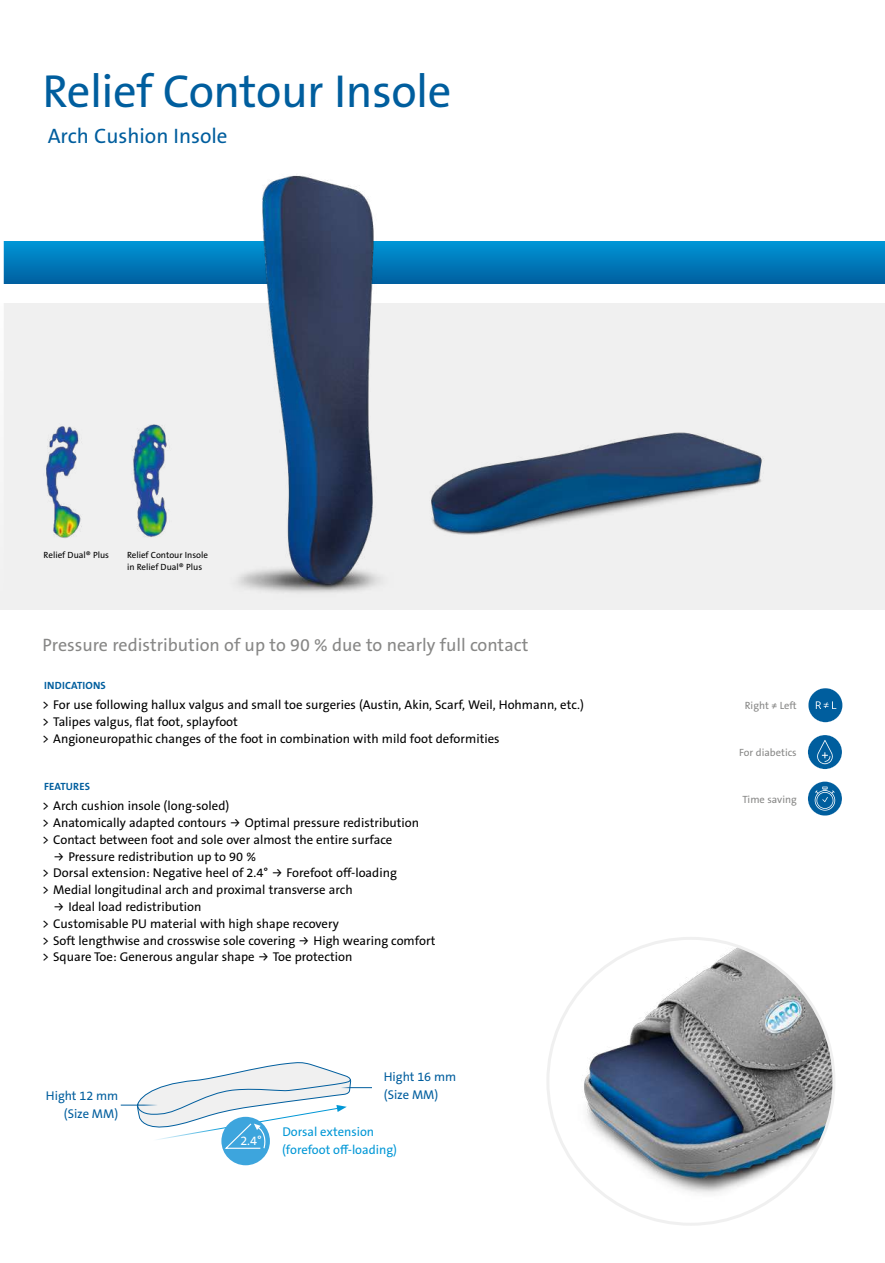
<style>
.page{position:relative;width:885px;height:1263px;background:#fff}
.page>*{position:absolute;margin:0;border:0;box-sizing:border-box;transform-origin:0 0}
.t1{font:46.5px "The Sans B Plus W5 Plain";letter-spacing:-.01em;color:#005e9e}
.t2{font:21px "The Sans B Plus W5 Plain";color:#005e9e}
.t3{font:18px "The Sans B Plus W5 Plain";color:#878786}
.t4{font:12.75px/16.8px "The Sans B Plus W5 Plain";color:#000}
.t5{font:12.75px/18px "The Sans B Plus W5 Plain";color:#0097d6}
.t6{font:12.75px/18px "The Sans B Plus W5 Plain";color:#005e9e;text-align:right}
.t7{font:12.75px "The Sans B Plus W5 Plain";color:#fff}
.t8{font:10.5px "The Sans B Plus W5 Plain";color:#878786}
.t9{font:700 10.5px "The Sans B Plus W7";letter-spacing:.015em;color:#005e9e}
.t10{font:9px/12px "The Sans B Plus W5 Plain";color:#000}
.s1{font-family:"Fira Sans Condensed"}
</style>
<div class="page">
<div style="left:0;top:303px;width:884px;height:306px;background:#f0f0f0"></div>
<div style="left:0;top:241px;width:884px;height:43px;background:linear-gradient(to bottom,#0096d6,#005e9f)"></div>
<img style="left:216px;top:175px;width:212px;height:435px">
<hr style="left:0;top:0;width:4px;height:609px;background:#fff">
<img style="left:132px;top:424px;width:35px;height:113px">
<img style="left:46px;top:426px;width:36px;height:112px">
<hr style="left:340px;top:1087px;width:32px;height:1px;background:#005e9e">
<hr style="left:121px;top:1104px;width:36px;height:1px;background:#005e9e">
<div style="left:221px;top:1117px;width:49px;height:48px;background:#3da5dd;border-radius:50%"></div>
<svg style="left:136px;top:1062px;width:216px;height:87px"></svg>
<div style="left:808px;top:688px;width:34px;height:34px;background:#005e9e;border-radius:50%"></div>
<svg style="left:815px;top:701px;width:21px;height:8px"></svg>
<div style="left:807px;top:735px;width:34px;height:34px;background:#005e9e;border-radius:50%"></div>
<svg style="left:817px;top:740px;width:16px;height:24px"></svg>
<svg style="left:807px;top:782px;width:34px;height:34px"></svg>
<svg style="left:814px;top:787px;width:21px;height:24px"></svg>
<img style="left:401px;top:423px;width:361px;height:135px">
<img style="left:550px;top:938px;width:283px;height:279px">
<h1 class="t1" style="left:43px;top:61px;width:410px">Relief Contour Insole</h1>
<h2 class="t2" style="left:48px;top:123px;width:181px">Arch Cushion Insole</h2>
<p class="t10" style="left:44px;top:549px;width:67px">Relief Dual® Plus</p>
<p class="t10" style="left:127px;top:549px;width:82px">Relief Contour Insole in Relief Dual® Plus</p>
<h3 class="t3" style="left:43px;top:634px;width:487px">Pressure redistribution of up to 90 % due to nearly full contact</h3>
<p class="t9" style="left:44px;top:679px;width:63px">INDICATIONS</p>
<p class="t4" style="left:42px;top:697px;width:543px">&gt; For use following hallux valgus and small toe surgeries (Austin, Akin, Scarf, Weil, Hohmann, etc.) &gt; Talipes valgus, flat foot, splayfoot<br>&gt; Angioneuropathic changes of the foot in combination with mild foot deformities</p>
<p class="t9" style="left:44px;top:780px;width:47px">FEATURES</p>
<p class="t4" style="left:42px;top:797px;width:378px">&gt; Arch cushion insole (long-soled)<br>&gt; Anatomically adapted contours <span class="s1">→</span> Optimal pressure redistribution &gt; Contact between foot and sole over almost the entire surface</p>
<p class="t4" style="left:42px;top:848px;width:356px;text-indent:11px"><span class="s1">→</span> Pressure redistribution up to 90 %<br>&gt; Dorsal extension: Negative heel of 2.4° <span class="s1">→</span> Forefoot off-loading &gt; Medial longitudinal arch and proximal transverse arch</p>
<p class="t4" style="left:42px;top:898px;width:395px;text-indent:11px"><span class="s1">→</span> Ideal load redistribution<br>&gt; Customisable PU material with high shape recovery<br>&gt; Soft lengthwise and crosswise sole covering <span class="s1">→</span> High wearing comfort &gt; Square Toe: Generous angular shape <span class="s1">→</span> Toe protection</p>
<p class="t6" style="left:46px;top:1087px;width:74px">Hight 12 mm (Size MM)</p>
<p class="t6" style="left:384px;top:1067px;width:74px;text-align:left">Hight 16 mm (Size MM)</p>
<p class="t7" style="left:240px;top:1132px;width:23px">2.4°</p>
<p class="t5" style="left:282px;top:1123px;width:116px">Dorsal extension (forefoot off-loading)</p>
<p class="t8" style="left:744px;top:699px;width:53px">Right ≠ Left</p>
<p class="t8" style="left:739px;top:746px;width:59px">For diabetics</p>
<p class="t8" style="left:742px;top:792px;width:56px">Time saving</p>
</div>
